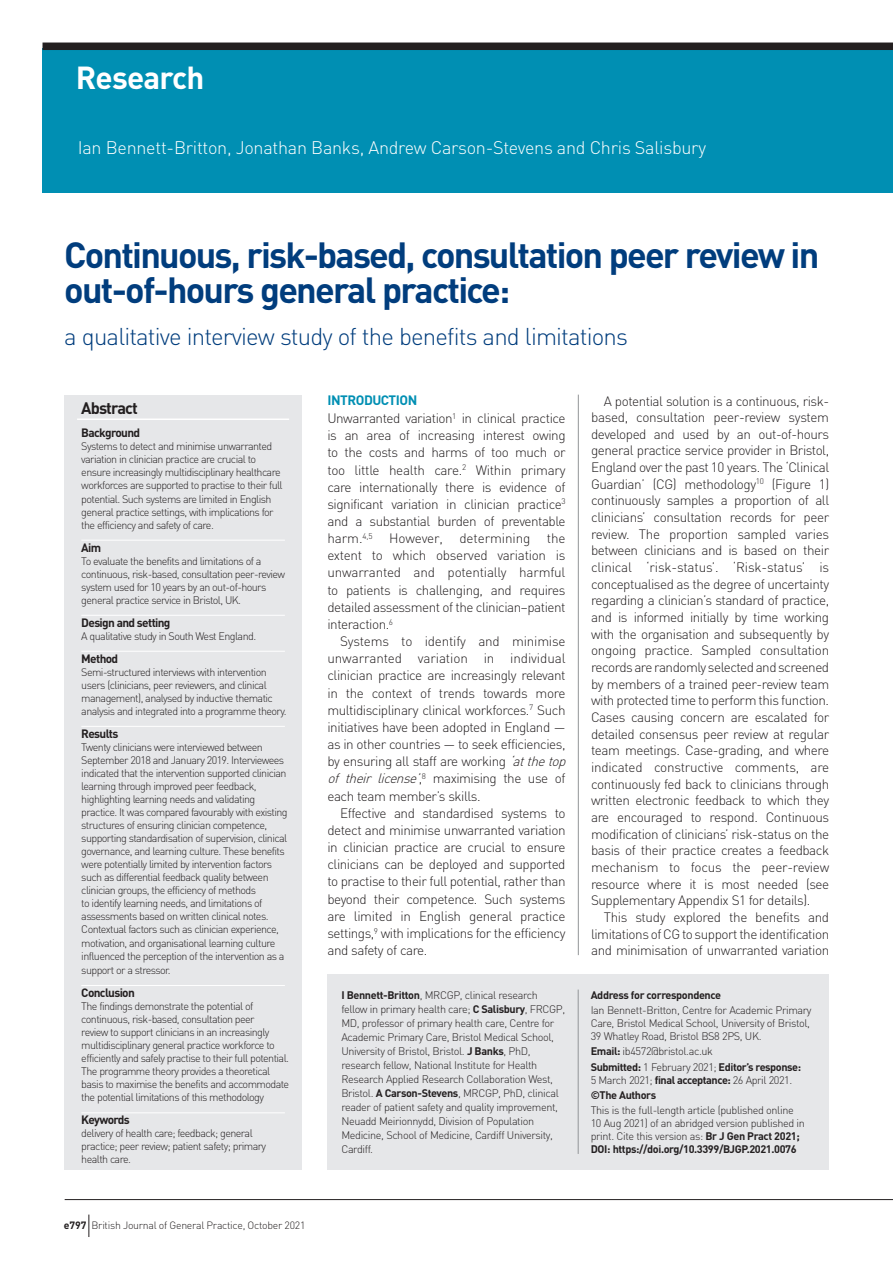
<style>
.page{position:relative;width:893px;height:1263px;background:#fff}
.page>*{position:absolute;margin:0;border:0;box-sizing:border-box;transform-origin:0 0}
.t1{font:700 36px/34.5px "DIN";letter-spacing:-.05em;color:#013d7d}
.t2{font:700 31.5px "DIN";letter-spacing:-.025em;color:#fff}
.t3{font:300 24px "DIN";letter-spacing:-.035em;color:#013d7d}
.t4{font:300 18px "DIN";letter-spacing:-.015em;color:#fff}
.t5{font:700 16.5px "DIN";letter-spacing:-.055em;color:#231f20}
.t6{font:300 13.5px/16.6px "DIN";letter-spacing:-.035em;color:#231f20;text-align:justify}
.t7{font:700 12px "DIN";letter-spacing:-.055em;color:#231f20}
.t8{font:300 10.8px/13px "DIN";letter-spacing:-.055em;color:#231f20}
.t9{font:300 10.8px/14.1px "DIN";letter-spacing:-.035em;color:#231f20}
.t10{font:700 10.8px/15.3px "DIN";letter-spacing:-.035em;color:#231f20}
.t11{font:300 10.5px "DIN";letter-spacing:-.025em;color:#231f20}
.s1{font-weight:700}
.s2{font-weight:700;color:#008fb3}
.s3{font-style:italic}
.s4{font-weight:300}
</style>
<div class="page">
<div style="left:43px;top:48px;width:850px;height:144px;background:#008fb3"></div>
<div style="left:43px;top:43px;width:850px;height:7px;background:#231f20"></div>
<hr style="left:578px;top:395px;width:1px;height:560px;background:#939598">
<div style="left:64px;top:395px;width:238px;height:774px;background:#e6e7e9"></div>
<hr style="left:77px;top:418px;width:212px;height:2px;background:#fff">
<hr style="left:81px;top:540px;width:204px;height:1px;background:#fff">
<hr style="left:81px;top:615px;width:204px;height:1px;background:#fff">
<hr style="left:81px;top:651px;width:204px;height:1px;background:#fff">
<hr style="left:81px;top:726px;width:204px;height:1px;background:#fff">
<hr style="left:81px;top:985px;width:204px;height:1px;background:#fff">
<hr style="left:81px;top:1112px;width:204px;height:1px;background:#fff">
<div style="left:327px;top:974px;width:502px;height:195px;background:#e6e7e9"></div>
<hr style="left:578px;top:989px;width:1px;height:165px;background:#939598">
<svg style="left:88px;top:1214px;width:1px;height:23px"></svg>
<hr style="left:65px;top:1199px;width:828px;height:1px;background:#231f20">
<h2 class="t2" style="left:76px;top:57px;width:130px">Research</h2>
<h3 class="t4" style="left:78px;top:137px;width:630px">Ian Bennett-Britton, Jonathan Banks, Andrew Carson-Stevens and Chris Salisbury</h3>
<h1 class="t1" style="left:64px;top:236px;width:756px">Continuous, risk-based, consultation peer review in out-of-hours general practice:</h1>
<h3 class="t3" style="left:64px;top:322px;width:565px">a qualitative interview study of the benefits and limitations</h3>
<p class="t5" style="left:81px;top:398px;width:58px">Abstract</p>
<p class="t7" style="left:81px;top:425px;width:60px">Background</p>
<p class="t8" style="left:81px;top:440px;width:203px">Systems to detect and minimise unwarranted variation in clinician practice are crucial to ensure increasingly multidisciplinary healthcare workforces are supported to practise to their full potential. Such systems are limited in English general practice settings, with implications for the efficiency and safety of care.</p>
<p class="t7" style="left:81px;top:539px;width:21px">Aim</p>
<p class="t8" style="left:81px;top:554px;width:205px">To evaluate the benefits and limitations of a continuous, risk-based, consultation peer-review system used for 10 years by an out-of-hours general practice service in Bristol, UK.</p>
<p class="t7" style="left:81px;top:614px;width:91px">Design and setting</p>
<p class="t8" style="left:81px;top:629px;width:176px">A qualitative study in South West England.</p>
<p class="t7" style="left:81px;top:650px;width:38px">Method</p>
<p class="t8" style="left:81px;top:665px;width:207px">Semi-structured interviews with intervention users (clinicians, peer reviewers, and clinical management), analysed by inductive thematic analysis and integrated into a programme theory.</p>
<p class="t7" style="left:81px;top:725px;width:39px">Results</p>
<p class="t8" style="left:81px;top:740px;width:208px">Twenty clinicians were interviewed between September 2018 and January 2019. Interviewees indicated that the intervention supported clinician learning through improved peer feedback, highlighting learning needs and validating practice. It was compared favourably with existing structures of ensuring clinician competence, supporting standardisation of supervision, clinical governance, and learning culture. These benefits were potentially limited by intervention factors such as differential feedback quality between clinician groups, the efficiency of methods<br>to identify learning needs, and limitations of assessments based on written clinical notes.<br>Contextual factors such as clinician experience, motivation, and organisational learning culture influenced the perception of the intervention as a</p>
<p class="t8" style="left:81px;top:963px;width:91px">support or a stressor.</p>
<p class="t7" style="left:81px;top:985px;width:55px">Conclusion</p>
<p class="t8" style="left:81px;top:999px;width:209px">The findings demonstrate the potential of continuous, risk-based, consultation peer<br>review to support clinicians in an increasingly multidisciplinary general practice workforce to efficiently and safely practise to their full potential.<br>The programme theory provides a theoretical basis to maximise the benefits and accommodate the potential limitations of this methodology</p>
<p class="t7" style="left:81px;top:1112px;width:50px">Keywords</p>
<p class="t8" style="left:81px;top:1127px;width:186px">delivery of health care; feedback; general practice; peer review; patient safety; primary health care.</p>
<p class="t11" style="left:64px;top:1219px;width:243px"><span class="s1">e797</span> British Journal of General Practice, October 2021</p>
<p class="t6" style="left:327px;top:390px;width:240px;line-height:18.5px"><span class="s2">INTRODUCTION<br></span>Unwarranted variation<sup>1</sup> in clinical practice</p>
<p class="t6" style="left:327px;top:427px;width:240px;line-height:17.1px">is an area of increasing interest owing to the costs and harms of too much or too little health care.<sup>2</sup> Within primary care internationally there is evidence of significant variation in clinician practice<sup>3 </sup>and a substantial burden of preventable harm.<sup>4,5</sup> However, determining the extent to which observed variation is unwarranted and potentially harmful to patients is challenging, and requires detailed assessment of the clinician–patient interaction.<sup>6</sup></p>
<p class="t6" style="left:327px;top:633px;width:244px;line-height:17.1px;text-align:left;text-indent:13px">Systems to identify and minimise unwarranted variation in individual clinician practice are increasingly relevant in the context of trends towards more multidisciplinary clinical workforces.<sup>7</sup> Such initiatives have been adopted in England — as in other countries — to seek efficiencies, by ensuring all staff are working <span class="s3">‘atthetop of their license’</span>,<sup>8</sup> maximising the use of each team member’s skills.</p>
<p class="t6" style="left:327px;top:804px;width:240px;line-height:17.1px;text-indent:13px">Effective and standardised systems to detect and minimise unwarranted variation in clinician practice are crucial to ensure clinicians can be deployed and supported to practise to their full potential, rather than beyond their competence. Such systems are limited in English general practice settings,<sup>9</sup> with implications for the efficiency and safety of care.</p>
<p class="t6" style="left:591px;top:392px;width:240px;text-indent:13px">A potential solution is a continuous, risk&shy;based, consultation peer-review system developed and used by an out-of-hours general practice service provider in Bristol, England over the past 10 years. The ‘Clinical Guardian’ (CG) methodology<sup>10</sup> (Figure 1) continuously samples a proportion of all clinicians’ consultation records for peer review. The proportion sampled varies between clinicians and is based on their clinical ‘risk-status’. ‘Risk-status’ is conceptualised as the degree of uncertainty regarding a clinician’s standard of practice, and is informed initially by time working with the organisation and subsequently by ongoing practice. Sampled consultation records are randomly selected and screened by members of a trained peer-review team with protected time to perform this function.<br>Cases causing concern are escalated for detailed consensus peer review at regular team meetings. Case-grading, and where indicated constructive comments, are continuously fed back to clinicians through written electronic feedback to which they are encouraged to respond. Continuous modification of clinicians’ risk-status on the basis of their practice creates a feedback mechanism to focus the peer-review resource where it is most needed (see Supplementary Appendix S1 for details).</p>
<p class="t6" style="left:591px;top:909px;width:240px;text-indent:13px">This study explored the benefits and limitations of CG to support the identification and minimisation of unwarranted variation</p>
<p class="t9" style="left:341px;top:987px;width:225px"><span class="s1">I Bennett-Britton</span>, MRCGP, clinical research fellow in primary health care; <span class="s1">C Salisbury</span>, FRCGP, MD, professor of primary health care, Centre for Academic Primary Care, Bristol Medical School, University of Bristol, Bristol. <span class="s1">J Banks</span>, PhD, research fellow, National Institute for Health Research Applied Research Collaboration West, Bristol. <span class="s1">A Carson-Stevens</span>, MRCGP, PhD, clinical reader of patient safety and quality improvement, Neuadd Meirionnydd, Division of Population Medicine, School of Medicine, Cardiff University, Cardiff.</p>
<p class="t10" style="left:591px;top:986px;width:132px">Address for correspondence</p>
<p class="t9" style="left:591px;top:1003px;width:222px;line-height:13px">Ian Bennett-Britton, Centre for Academic Primary<br>Care, Bristol Medical School, University of Bristol,<br>39 Whatley Road, Bristol BS8 2PS, UK.</p>
<p class="t9" style="left:591px;top:1044px;width:212px;line-height:15.3px"><span class="s1">Email:</span> ib4572@bristol.ac.uk<br><span class="s1">Submitted:</span> 1 February 2021; <span class="s1">Editor’s response:</span></p>
<p class="t10" style="left:591px;top:1071px;width:203px"><span class="s4">5 March 2021;</span> final acceptance: <span class="s4">26 April 2021. </span>©The Authors</p>
<p class="t9" style="left:591px;top:1103px;width:216px;line-height:13px">This is the full-length article (published online 10 Aug 2021) of an abridged version published in print. Cite this version as: <span class="s1">Br J Gen Pract 2021; DOI: https://doi.org/10.3399/BJGP.2021.0076</span></p>
</div>
